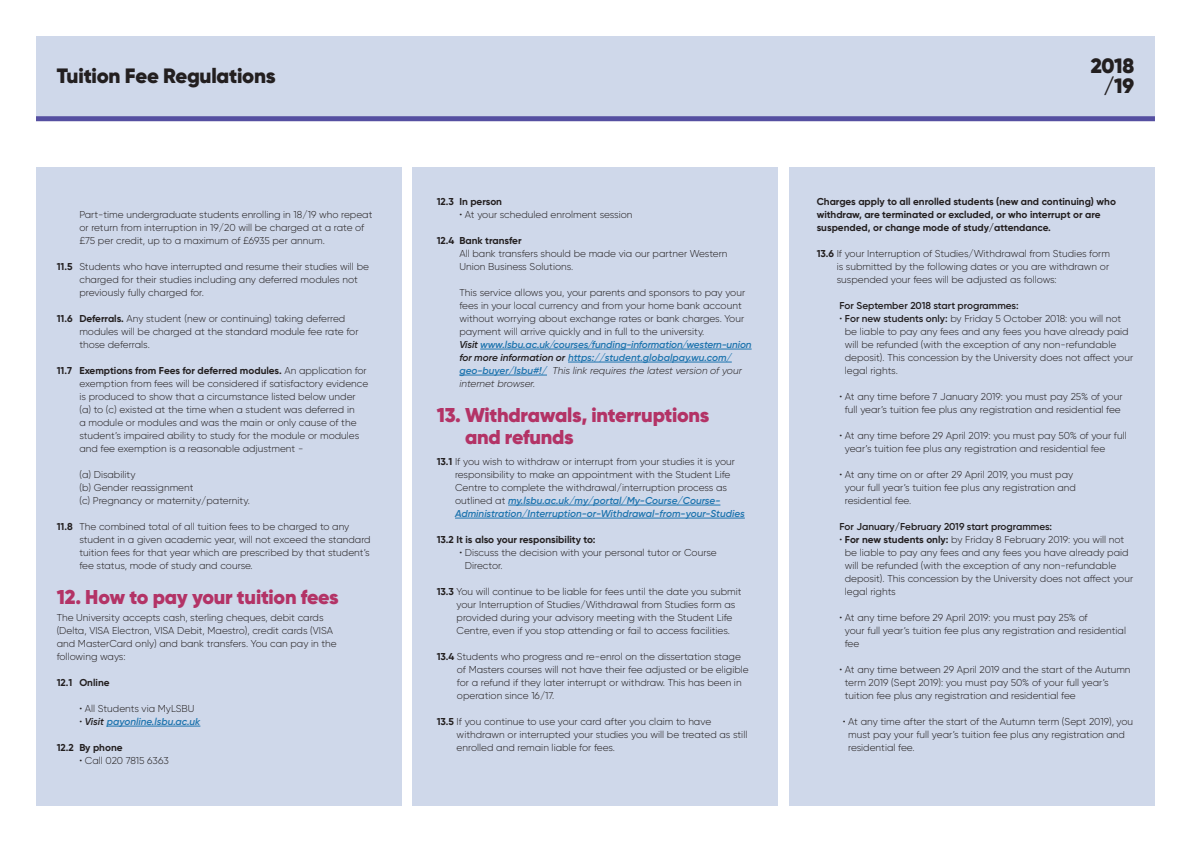
<style>
.page{position:relative;width:1191px;height:842px;background:#fff}
.page>*{position:absolute;margin:0;border:0;box-sizing:border-box;transform-origin:0 0}
.t1{font:900 20.8px/20px "Gilroy";letter-spacing:-.01em;color:#231f20;text-align:right}
.t2{font:900 20px/22px "Gilroy";letter-spacing:-.01em;color:#b33366}
.t3{font:300 10px/13px "Gilroy";color:#231f20}
.t4{font:700 10px/13px "Gilroy";color:#231f20}
.t5{font:600 10px "Gilroy";color:#231f20}
.t6{font:italic 600 10px "Gilroy";color:#1f75af}
.s1{font-weight:700}
.s2{font-weight:300;font-style:normal;color:#231f20}
.s3{color:#231f20}
.s4{font-weight:600;font-style:italic}
.s5{font-weight:600;font-style:italic;color:#1f75af}
.s6{font-style:italic}
.s7{font-weight:600}
</style>
<div class="page">
<div style="left:412px;top:168px;width:366px;height:638px;background:#cfd8ea"></div>
<div style="left:789px;top:168px;width:365px;height:638px;background:#cfd8ea"></div>
<div style="left:36px;top:168px;width:366px;height:638px;background:#cfd8ea"></div>
<div style="left:36px;top:36px;width:1119px;height:80px;background:#cfd8ea"></div>
<div style="left:36px;top:116px;width:1119px;height:5px;background:#554fa1"></div>
<hr style="left:480px;top:349px;width:271px;height:1px;background:#1f75af">
<hr style="left:568px;top:362px;width:164px;height:1px;background:#1f75af">
<hr style="left:459px;top:375px;width:88px;height:1px;background:#1f75af">
<hr style="left:508px;top:505px;width:212px;height:1px;background:#1f75af">
<hr style="left:455px;top:518px;width:290px;height:1px;background:#1f75af">
<hr style="left:107px;top:726px;width:93px;height:1px;background:#1f75af">
<h1 class="t1" style="left:57px;top:65px;width:221px">Tuition Fee Regulations</h1>
<h1 class="t1" style="left:1090px;top:56px;width:45px">2018 /19</h1>
<p class="t3" style="left:79px;top:208px;width:294px">Part-time undergraduate students enrolling in 18/19 who repeat or return from interruption in 19/20 will be charged at a rate of £75 per credit, up to a maximum of £6935 per annum.</p>
<p class="t3" style="left:79px;top:260px;width:291px;text-indent:-23px"><span class="s1">11.5</span> Students who have interrupted and resume their studies will be charged for their studies including any deferred modules not previously fully charged for.</p>
<p class="t3" style="left:79px;top:312px;width:281px;text-indent:-23px"><span class="s1">11.6 Deferrals.</span> Any student (new or continuing) taking deferred modules will be charged at the standard module fee rate for those deferrals.</p>
<p class="t3" style="left:79px;top:364px;width:290px;text-indent:-23px"><span class="s1">11.7 Exemptions from Fees for deferred modules.</span> An application for exemption from fees will be considered if satisfactory evidence is produced to show that a circumstance listed below under (a) to (c) existed at the time when a student was deferred in<br>a module or modules and was the main or only cause of the student’s impaired ability to study for the module or modules and fee exemption is a reasonable adjustment -</p>
<p class="t3" style="left:79px;top:468px;width:172px">(a) Disability<br>(b) Gender reassignment<br>(c) Pregnancy or maternity/paternity.</p>
<p class="t3" style="left:79px;top:520px;width:293px;text-indent:-23px"><span class="s1">11.8</span> The combined total of all tuition fees to be charged to any student in a given academic year, will not exceed the standard tuition fees for that year which are prescribed by that student’s fee status, mode of study and course.</p>
<h2 class="t2" style="left:57px;top:586px;width:283px">12. How to pay your tuition fees</h2>
<p class="t3" style="left:57px;top:611px;width:282px">The University accepts cash, sterling cheques, debit cards (Delta, VISA Electron, VISA Debit, Maestro), credit cards (VISA and MasterCard only) and bank transfers. You can pay in the following ways:</p>
<p class="t4" style="left:57px;top:676px;width:54px">12.1 Online</p>
<p class="t3" style="left:79px;top:702px;width:116px">• All Students via MyLSBU</p>
<p class="t6" style="left:79px;top:715px;width:122px"><span class="s2">•</span> <span class="s3">Visit</span> payonline.lsbu.ac.uk</p>
<p class="t4" style="left:57px;top:741px;width:67px">12.2 By phone</p>
<p class="t3" style="left:79px;top:754px;width:91px">• Call 020 7815 6363</p>
<p class="t4" style="left:437px;top:195px;width:67px">12.3 In person</p>
<p class="t3" style="left:459px;top:208px;width:175px">• At your scheduled enrolment session</p>
<p class="t4" style="left:437px;top:234px;width:86px">12.4 Bank transfer</p>
<p class="t3" style="left:459px;top:247px;width:270px">All bank transfers should be made via our partner Western<br>Union Business Solutions.</p>
<p class="t3" style="left:459px;top:286px;width:294px">This service allows you, your parents and sponsors to pay your fees in your local currency and from your home bank account without worrying about exchange rates or bank charges. Your payment will arrive quickly and in full to the university.<br><span class="s4">Visit</span> <span class="s5">www.lsbu.ac.uk/courses/funding-information/western-union </span><span class="s4">for more information or</span> <span class="s5">https://student.globalpay.wu.com/ geo-buyer/lsbu#!/</span> <span class="s6">This link requires the latest version of your internet browser.</span></p>
<h2 class="t2" style="left:465px;top:404px;width:246px;text-indent:-28px">13. Withdrawals, interruptions and refunds</h2>
<p class="t3" style="left:455px;top:455px;width:291px;text-indent:-18px"><span class="s1">13.1</span> If you wish to withdraw or interrupt from your studies it is your responsibility to make an appointment with the Student Life Centre to complete the withdrawal/interruption process as outlined at <span class="s5">my.lsbu.ac.uk/my/portal/My-Course/Course-Administration/Interruption-or-Withdrawal-from-your-Studies</span></p>
<p class="t4" style="left:437px;top:533px;width:160px">13.2 It is also your responsibility to:</p>
<p class="t3" style="left:465px;top:546px;width:253px;text-indent:-5px">• Discuss the decision with your personal tutor or Course<br>Director.</p>
<p class="t3" style="left:456px;top:585px;width:286px;text-indent:-20px"><span class="s1">13.3</span> You will continue to be liable for fees until the date you submit your Interruption of Studies/Withdrawal from Studies form as provided during your advisory meeting with the Student Life Centre, even if you stop attending or fail to access facilities.</p>
<p class="t3" style="left:457px;top:650px;width:293px;text-indent:-20px"><span class="s1">13.4</span> Students who progress and re-enrol on the dissertation stage of Masters courses will not have their fee adjusted or be eligible for a refund if they later interrupt or withdraw. This has been in operation since 16/17.</p>
<p class="t3" style="left:456px;top:715px;width:292px;text-indent:-20px"><span class="s1">13.5</span> If you continue to use your card after you claim to have withdrawn or interrupted your studies you will be treated as still enrolled and remain liable for fees.</p>
<p class="t4" style="left:816px;top:195px;width:301px">Charges apply to all enrolled students (new and continuing) who withdraw, are terminated or excluded, or who interrupt or are suspended, or change mode of study/attendance.</p>
<p class="t3" style="left:836px;top:247px;width:275px;text-align:justify;text-indent:-20px"><span class="s1">13.6</span> If your Interruption of Studies/Withdrawal from Studies form is submitted by the following dates or you are withdrawn or suspended your fees will be adjusted as follows:</p>
<p class="t5" style="left:839px;top:299px;width:181px">For September 2018 start programmes:</p>
<p class="t3" style="left:845px;top:312px;width:290px;text-indent:-5px">• <span class="s7">For new students only:</span> by Friday 5 October 2018: you will not be liable to pay any fees and any fees you have already paid will be refunded (with the exception of any non-refundable deposit). This concession by the University does not affect your legal rights.</p>
<p class="t3" style="left:839px;top:390px;width:285px;text-align:center">• At any time before 7 January 2019: you must pay 25% of your full year’s tuition fee plus any registration and residential fee</p>
<p class="t3" style="left:845px;top:429px;width:283px;text-indent:-5px">• At any time before 29 April 2019: you must pay 50% of your full year’s tuition fee plus any registration and residential fee</p>
<p class="t3" style="left:845px;top:468px;width:233px;text-indent:-5px">• At any time on or after 29 April 2019, you must pay your full year’s tuition fee plus any registration and residential fee.</p>
<p class="t5" style="left:839px;top:520px;width:214px">For January/February 2019 start programmes:</p>
<p class="t3" style="left:845px;top:533px;width:290px;text-indent:-5px">• <span class="s1">For new students only:</span> by Friday 8 February 2019: you will not be liable to pay any fees and any fees you have already paid will be refunded (with the exception of any non-refundable deposit). This concession by the University does not affect your legal rights</p>
<p class="t3" style="left:845px;top:611px;width:283px;text-indent:-5px">• At any time before 29 April 2019: you must pay 25% of<br>your full year’s tuition fee plus any registration and residential fee</p>
<p class="t3" style="left:845px;top:663px;width:287px;text-indent:-5px">• At any time between 29 April 2019 and the start of the Autumn term 2019 (Sept 2019): you must pay 50% of your full year’s tuition fee plus any registration and residential fee</p>
<p class="t3" style="left:848px;top:715px;width:286px;text-indent:-5px">• At any time after the start of the Autumn term (Sept 2019), you must pay your full year’s tuition fee plus any registration and residential fee.</p>
</div>
